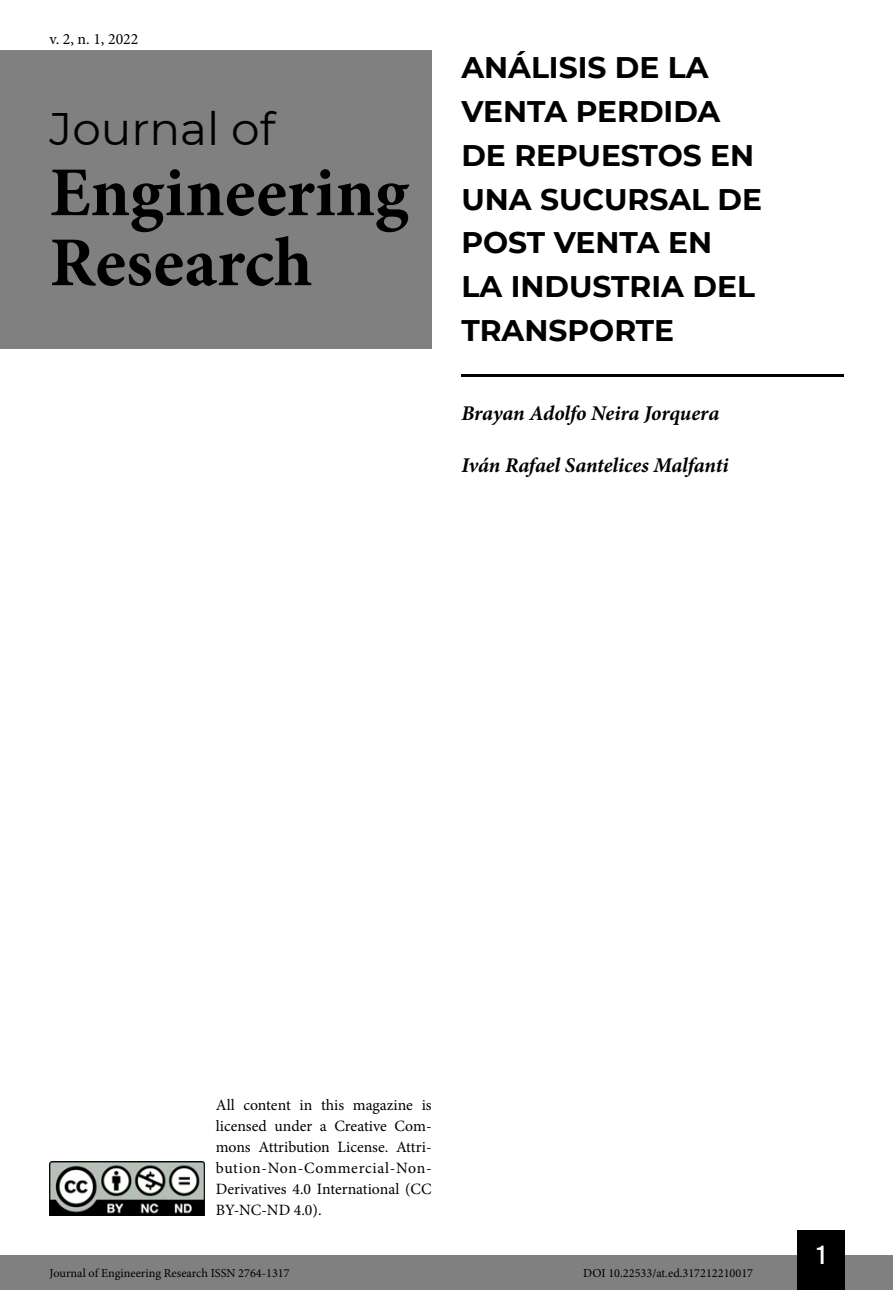
<style>
.page{position:relative;width:893px;height:1290px;background:#fff}
.page>*{position:absolute;margin:0;border:0;box-sizing:border-box;transform-origin:0 0}
.t1{font:700 70px/70px "Minion Pro";color:#000}
.t2{font:45.5px "Montserrat";color:#000}
.Título_Artigo{font:700 29.75px/43.8px "Montserrat";color:#000}
.t3{font:26.25px "Bebas Kai";color:#fff}
.Autor{font:italic 700 21px "Minion Pro";letter-spacing:-.01em;color:#000}
.t4{font:15.75px/21px "Minion Pro";color:#000;text-align:justify}
.t5{font:12.25px "Minion Pro";color:#000}
</style>
<div class="page">
<div style="left:0;top:1255px;width:893px;height:35px;background:#808080"></div>
<div style="left:797px;top:1230px;width:48px;height:60px;background:#000"></div>
<img style="left:50px;top:1161px;width:154px;height:54px">
<div style="left:0;top:50px;width:432px;height:298px;background:#808080"></div>
<hr style="left:461px;top:375px;width:382px;height:2px;background:#000">
<p class="t4" style="left:50px;top:28px;width:90px">v. 2, n. 1, 2022</p>
<h2 class="t2" style="left:50px;top:98px;width:227px">Journal of</h2>
<h1 class="t1" style="left:50px;top:157px;width:361px">Engineering<br>Research</h1>
<p class="Título_Artigo" style="left:461px;top:44px;width:302px">ANÁLISIS DE LA<br>VENTA PERDIDA<br>DE REPUESTOS EN<br>UNA SUCURSAL DE<br>POST VENTA EN<br>LA INDUSTRIA DEL<br>TRANSPORTE</p>
<p class="Autor" style="left:461px;top:398px;width:259px">Brayan Adolfo Neira Jorquera</p>
<p class="Autor" style="left:461px;top:450px;width:269px">Iván Rafael Santelices Malfanti</p>
<p class="t4" style="left:216px;top:1095px;width:217px">All content in this magazine is licensed under a Creative Com&shy;mons Attribution License. Attri&shy;bution-Non-Commercial-Non-Derivatives 4.0 International (CC BY-NC-ND 4.0).</p>
<p class="t5" style="left:50px;top:1265px;width:242px">Journal of Engineering Research ISSN 2764-1317</p>
<p class="t5" style="left:583px;top:1265px;width:171px">DOI 10.22533/at.ed.317212210017</p>
<h3 class="t3" style="left:817px;top:1241px;width:10px">1</h3>
</div>
